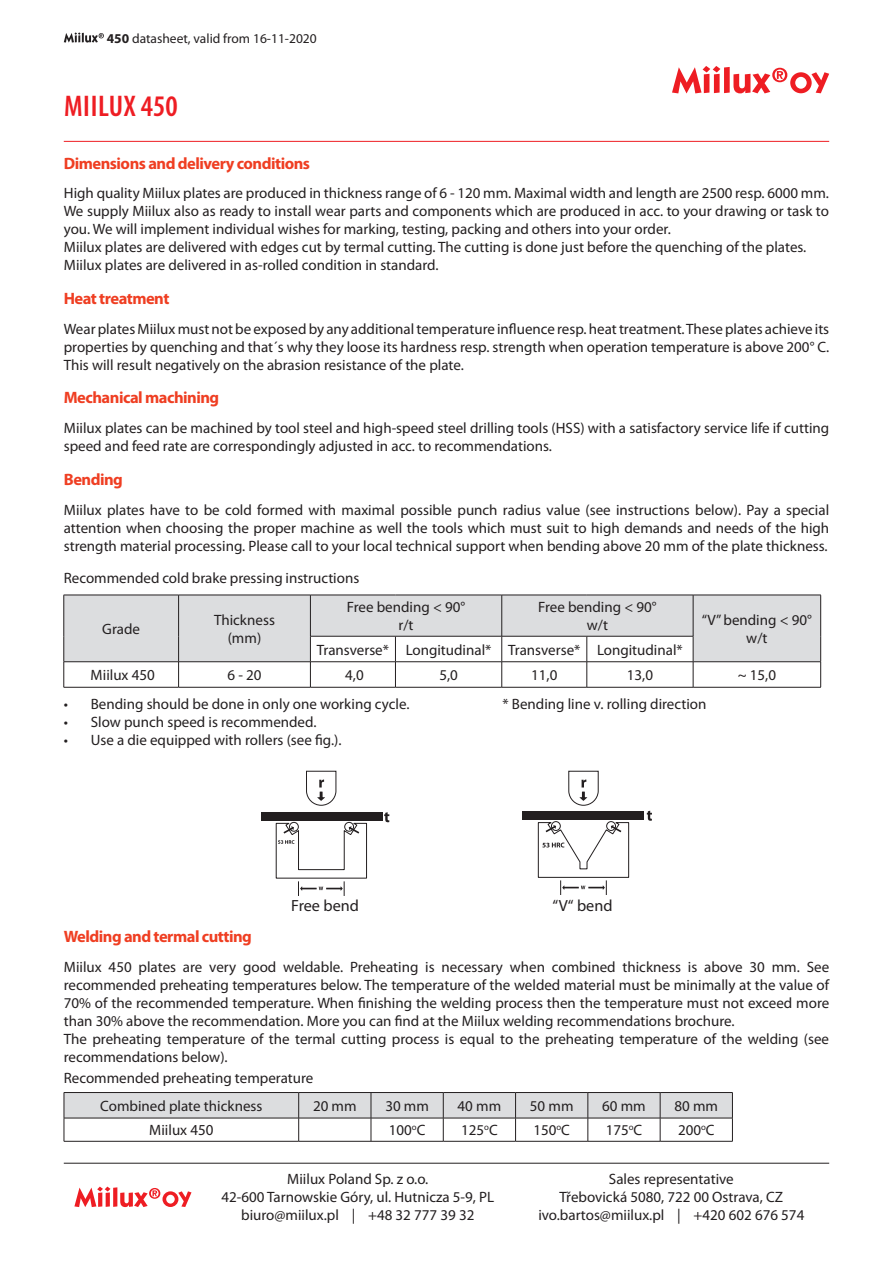
<style>
.page{position:relative;width:893px;height:1263px;background:#fff}
.page>*{position:absolute;margin:0;border:0;box-sizing:border-box;transform-origin:0 0}
.t1{font:600 condensed 30px "Myriad Pro";letter-spacing:.02em;color:#ee1d23}
.t2{font:700 16.5px "Myriad Pro";letter-spacing:-.03em;color:#ef3e22}
.t3{font:16.2px "Myriad Pro";color:#231f20}
.t4{font:15px/18px "Myriad Pro";color:#231f20;text-align:center}
.t5{font:13.5px "Myriad Pro";color:#231f20}
.s1{font-weight:700}
.s2{font-size:15.3px}
</style>
<div class="page">
<svg style="left:672px;top:66px;width:157px;height:27px"></svg>
<hr style="left:64px;top:141px;width:765px;height:1px;background:#ee1d23">
<svg style="left:64px;top:1092px;width:669px;height:49px"></svg>
<hr style="left:64px;top:1141px;width:235px;height:1px;background:#231f20">
<hr style="left:299px;top:1141px;width:72px;height:1px;background:#231f20">
<hr style="left:371px;top:1141px;width:72px;height:1px;background:#231f20">
<hr style="left:443px;top:1141px;width:73px;height:1px;background:#231f20">
<hr style="left:516px;top:1141px;width:72px;height:1px;background:#231f20">
<hr style="left:588px;top:1141px;width:72px;height:1px;background:#231f20">
<hr style="left:660px;top:1141px;width:73px;height:1px;background:#231f20">
<hr style="left:64px;top:1163px;width:765px;height:1px;background:#231f20">
<svg style="left:74px;top:1186px;width:117px;height:21px"></svg>
<svg style="left:64px;top:32px;width:40px;height:11px"></svg>
<div style="left:65px;top:596px;width:755px;height:40px;background:#dcdddf"></div>
<hr style="left:64px;top:595px;width:115px;height:1px;background:#231f20">
<hr style="left:64px;top:595px;width:1px;height:41px;background:#231f20">
<hr style="left:179px;top:595px;width:131px;height:1px;background:#231f20">
<hr style="left:178px;top:595px;width:1px;height:41px;background:#231f20">
<hr style="left:310px;top:595px;width:85px;height:1px;background:#231f20">
<hr style="left:310px;top:595px;width:1px;height:41px;background:#231f20">
<hr style="left:395px;top:595px;width:107px;height:1px;background:#231f20">
<hr style="left:502px;top:595px;width:85px;height:1px;background:#231f20">
<hr style="left:501px;top:595px;width:1px;height:41px;background:#231f20">
<hr style="left:587px;top:595px;width:106px;height:1px;background:#231f20">
<hr style="left:693px;top:595px;width:128px;height:1px;background:#231f20">
<hr style="left:693px;top:595px;width:1px;height:41px;background:#231f20">
<hr style="left:820px;top:595px;width:1px;height:41px;background:#231f20">
<svg style="left:64px;top:636px;width:757px;height:51px"></svg>
<hr style="left:64px;top:687px;width:115px;height:1px;background:#231f20">
<hr style="left:179px;top:687px;width:131px;height:1px;background:#231f20">
<hr style="left:310px;top:687px;width:85px;height:1px;background:#231f20">
<hr style="left:395px;top:687px;width:107px;height:1px;background:#231f20">
<hr style="left:502px;top:687px;width:85px;height:1px;background:#231f20">
<hr style="left:587px;top:687px;width:106px;height:1px;background:#231f20">
<hr style="left:693px;top:687px;width:128px;height:1px;background:#231f20">
<div style="left:261px;top:812px;width:121px;height:9px;background:#231f20"></div>
<svg style="left:275px;top:821px;width:92px;height:75px"></svg>
<svg style="left:384px;top:812px;width:5px;height:10px"></svg>
<svg style="left:306px;top:770px;width:31px;height:36px"></svg>
<div style="left:523px;top:811px;width:121px;height:9px;background:#231f20"></div>
<svg style="left:568px;top:770px;width:31px;height:36px"></svg>
<svg style="left:537px;top:821px;width:92px;height:74px"></svg>
<svg style="left:647px;top:811px;width:5px;height:10px"></svg>
<p class="t5" style="left:107px;top:30px;width:212px"><span class="s1">450</span> datasheet, valid from 16-11-2020</p>
<h1 class="t1" style="left:64px;top:87px;width:115px">MIILUX 450</h1>
<p class="t2" style="left:64px;top:152px;width:248px">Dimensions and delivery conditions</p>
<p class="t4" style="left:64px;top:184px;width:767px;text-align:left">High quality Miilux plates are produced in thickness range of 6 - 120 mm. Maximal width and length are 2500 resp. 6000 mm.<br>We supply Miilux also as ready to install wear parts and components which are produced in acc. to your drawing or task to you. We will implement individual wishes for marking, testing, packing and others into your order.<br>Miilux plates are delivered with edges cut by termal cutting. The cutting is done just before the quenching of the plates.<br>Miilux plates are delivered in as-rolled condition in standard.</p>
<p class="t2" style="left:64px;top:288px;width:107px">Heat treatment</p>
<p class="t4" style="left:64px;top:319px;width:767px;text-align:justify">Wear plates Miilux must not be exposed by any additional temperature influence resp. heat treatment. These plates achieve its properties by quenching and that´s why they loose its hardness resp. strength when operation temperature is above 200° C.<br>This will result negatively on the abrasion resistance of the plate.</p>
<p class="t2" style="left:64px;top:387px;width:157px">Mechanical machining</p>
<p class="t4" style="left:64px;top:419px;width:767px;text-align:left">Miilux plates can be machined by tool steel and high-speed steel drilling tools (HSS) with a satisfactory service life if cutting speed and feed rate are correspondingly adjusted in acc. to recommendations.</p>
<p class="t2" style="left:64px;top:468px;width:61px">Bending</p>
<p class="t4" style="left:64px;top:500px;width:767px;text-align:justify">Miilux plates have to be cold formed with maximal possible punch radius value (see instructions below). Pay a special attention when choosing the proper machine as well the tools which must suit to high demands and needs of the high strength material processing. Please call to your local technical support when bending above 20 mm of the plate thickness.</p>
<p class="t4" style="left:64px;top:569px;width:297px">Recommended cold brake pressing instructions</p>
<p class="t4" style="left:102px;top:620px;width:39px">Grade</p>
<p class="t4" style="left:214px;top:611px;width:62px">Thickness (mm)</p>
<p class="t4" style="left:347px;top:598px;width:120px">Free bending &lt; 90° r/t</p>
<p class="t4" style="left:538px;top:598px;width:120px">Free bending &lt; 90° w/t</p>
<p class="t4" style="left:317px;top:640px;width:367px">Transverse* Longitudinal* Transverse* Longitudinal*</p>
<p class="t4" style="left:702px;top:611px;width:112px">“V” bending &lt; 90° w/t</p>
<p class="t4" style="left:91px;top:666px;width:66px">Miilux <span class="s2">450</span></p>
<p class="t4" style="left:227px;top:666px;width:36px">6 - 20</p>
<p class="t4" style="left:345px;top:666px;width:20px">4,0</p>
<p class="t4" style="left:439px;top:666px;width:20px">5,0</p>
<p class="t4" style="left:531px;top:666px;width:28px">11,0</p>
<p class="t4" style="left:627px;top:666px;width:28px">13,0</p>
<p class="t4" style="left:738px;top:666px;width:40px">~ 15,0</p>
<p class="t4" style="left:64px;top:695px;width:347px">• Bending should be done in only one working cycle.</p>
<p class="t4" style="left:64px;top:713px;width:254px">• Slow punch speed is recommended.</p>
<p class="t4" style="left:64px;top:731px;width:279px">• Use a die equipped with rollers (see fig.).</p>
<p class="t4" style="left:502px;top:695px;width:205px">* Bending line v. rolling direction</p>
<p class="t2" style="left:64px;top:925px;width:190px">Welding and termal cutting</p>
<p class="t3" style="left:291px;top:895px;width:69px">Free bend</p>
<p class="t3" style="left:553px;top:896px;width:61px">“V“ bend</p>
<p class="t4" style="left:64px;top:957px;width:767px;text-align:left">Miilux 450 plates are very good weldable. Preheating is necessary when combined thickness is above 30 mm. See recommended preheating temperatures below. The temperature of the welded material must be minimally at the value of 70% of the recommended temperature. When finishing the welding process then the temperature must not exceed more than 30% above the recommendation. More you can find at the Miilux welding recommendations brochure.<br>The preheating temperature of the termal cutting process is equal to the preheating temperature of the welding (see recommendations below).</p>
<p class="t4" style="left:64px;top:1069px;width:251px">Recommended preheating temperature</p>
<p class="t4" style="left:100px;top:1097px;width:164px">Combined plate thickness</p>
<p class="t4" style="left:313px;top:1097px;width:45px">20 mm</p>
<p class="t4" style="left:385px;top:1097px;width:45px">30 mm</p>
<p class="t4" style="left:458px;top:1097px;width:45px">40 mm</p>
<p class="t4" style="left:530px;top:1097px;width:45px">50 mm</p>
<p class="t4" style="left:602px;top:1097px;width:45px">60 mm</p>
<p class="t4" style="left:674px;top:1097px;width:45px">80 mm</p>
<p class="t4" style="left:149px;top:1121px;width:66px">Miilux <span class="s2">450</span></p>
<p class="t4" style="left:389px;top:1121px;width:38px">100<sup>o</sup>C</p>
<p class="t4" style="left:461px;top:1121px;width:38px">125<sup>o</sup>C</p>
<p class="t4" style="left:533px;top:1121px;width:38px">150<sup>o</sup>C</p>
<p class="t4" style="left:606px;top:1121px;width:38px">175<sup>o</sup>C</p>
<p class="t4" style="left:678px;top:1121px;width:38px">200<sup>o</sup>C</p>
<p class="t4" style="left:221px;top:1170px;width:274px">Miilux Poland Sp. z o.o.<br>42-600 Tarnowskie Góry, ul. Hutnicza 5-9, PL biuro@miilux.pl | +48 32 777 39 32</p>
<p class="t4" style="left:538px;top:1170px;width:267px">Sales representative<br>Třebovická 5080, 722 00 Ostrava, CZ ivo.bartos@miilux.pl | +420 602 676 574</p>
</div>
